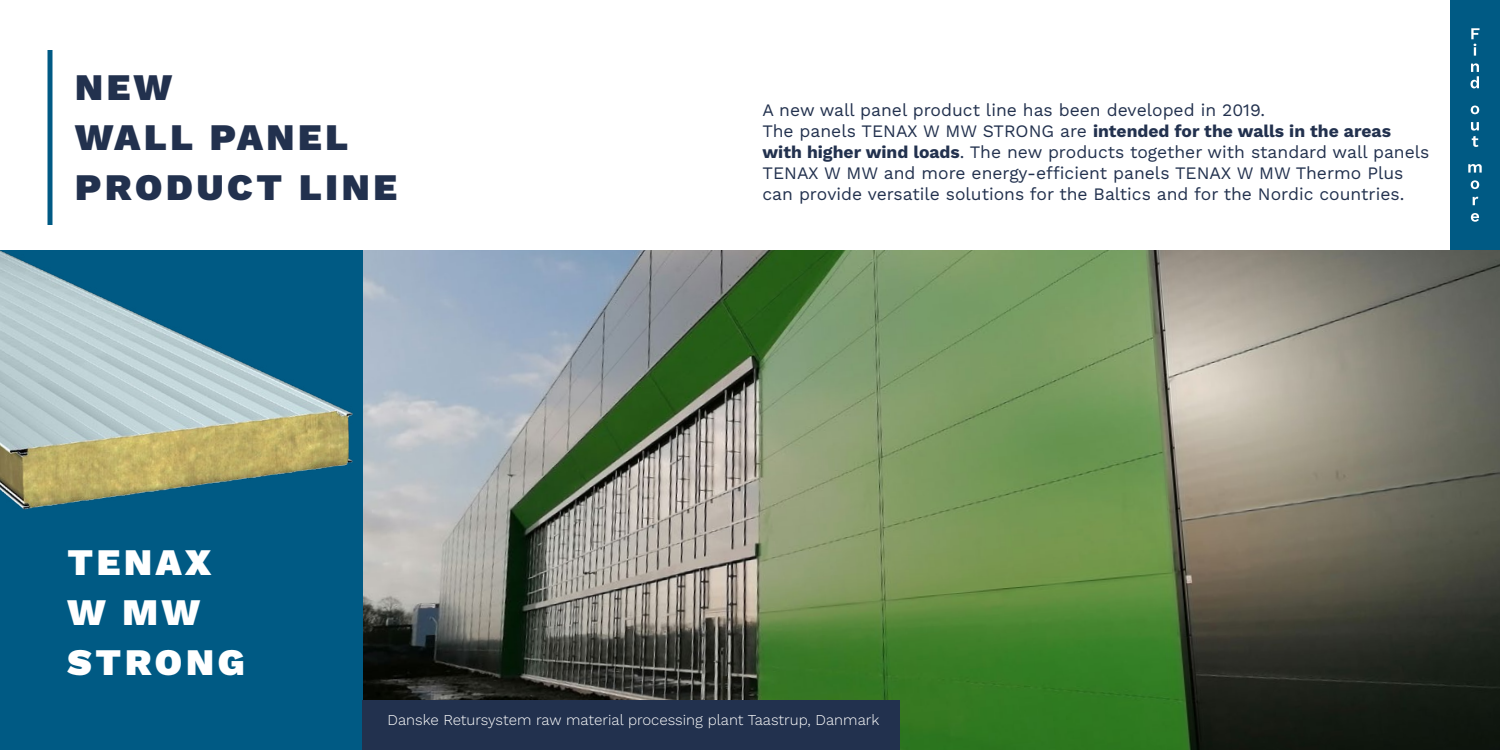
<style>
.page{position:relative;width:1500px;height:750px;background:#fff}
.page>*{position:absolute;margin:0;border:0;box-sizing:border-box;transform-origin:0 0}
.t1{font:900 37.5px/50px "Work Sans";letter-spacing:.1em;color:#22314e}
.t2{font:900 37.5px/50px "Work Sans";letter-spacing:.1em;color:#fff}
.t3{font:17.5px/21px "Work Sans";color:#22314e}
.t4{font:300 15px "Work Sans";color:#fff}
.s1{font-weight:700}
</style>
<div class="page">
<div style="left:1450px;top:0;width:50px;height:250px;background:#005a84"></div>
<img style="left:362px;top:250px;width:1138px;height:500px">
<div style="left:0;top:250px;width:362px;height:500px;background:#005a84"></div>
<img style="left:0;top:250px;width:353px;height:260px">
<hr style="left:48px;top:50px;width:4px;height:175px;background:#005a84">
<div style="left:362px;top:700px;width:538px;height:50px;background:#22314e"></div>
<svg style="left:1471px;top:28px;width:9px;height:28px"></svg>
<svg style="left:1471px;top:63px;width:8px;height:25px"></svg>
<svg style="left:1471px;top:106px;width:8px;height:8px"></svg>
<svg style="left:1471px;top:122px;width:8px;height:25px"></svg>
<svg style="left:1468px;top:164px;width:14px;height:9px"></svg>
<svg style="left:1471px;top:180px;width:8px;height:9px"></svg>
<svg style="left:1473px;top:197px;width:5px;height:8px"></svg>
<svg style="left:1471px;top:213px;width:8px;height:9px"></svg>
<h1 class="t1" style="left:75px;top:60px;width:323px">NEW<br>WALL PANEL<br>PRODUCT LINE</h1>
<h1 class="t2" style="left:68px;top:536px;width:179px">TENAX<br>W MW<br>STRONG</h1>
<p class="t3" style="left:762px;top:99px;width:668px">A new wall panel product line has been developed in 2019.<br>The panels TENAX W MW STRONG are <span class="s1">intended for the walls in the areas with higher wind loads</span>. The new products together with standard wall panels TENAX W MW and more energy-efficient panels TENAX W MW Thermo Plus can provide versatile solutions for the Baltics and for the Nordic countries.</p>
<p class="t4" style="left:388px;top:709px;width:493px">Danske Retursystem raw material processing plant Taastrup, Danmark</p>
</div>
